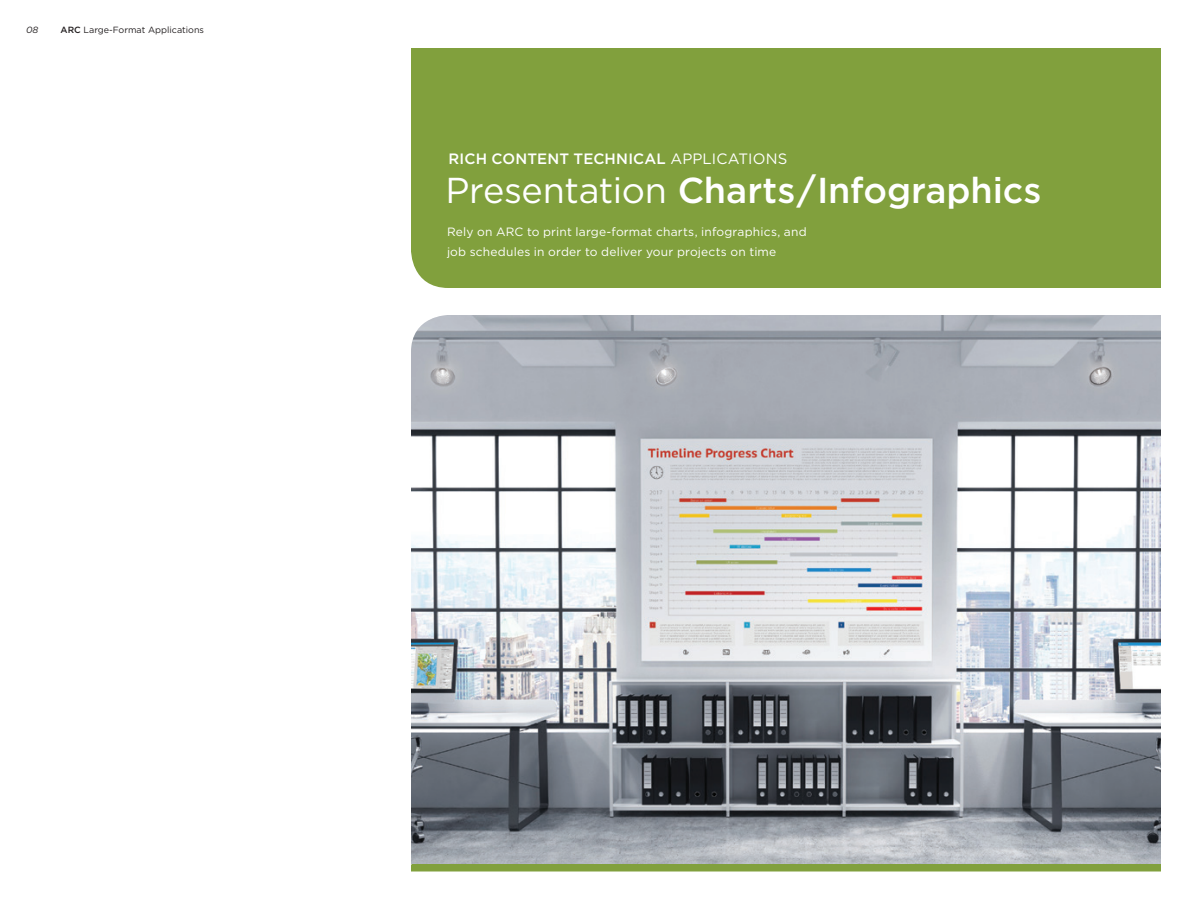
<style>
.page{position:relative;width:1188px;height:918px;background:#fff}
.page>*{position:absolute;margin:0;border:0;box-sizing:border-box;transform-origin:0 0}
.t1{font:500 36px "Gotham";color:#fff}
.t2{font:500 15px "Gotham";letter-spacing:.01em;color:#fff}
.t3{font:12px/19.5px "Gotham";letter-spacing:.015em;color:#fff}
.t4{font:9px "Gotham";color:#231f20}
.t5{font:italic 9px "Gotham";color:#231f20}
.s1{font-weight:500}
.s2{font-weight:400}
</style>
<div class="page">
<svg style="left:411px;top:864px;width:750px;height:8px"></svg>
<img style="left:411px;top:315px;width:750px;height:549px">
<div style="left:411px;top:48px;width:750px;height:240px;background:#81a03d"></div>
<p class="t5" style="left:26px;top:25px;width:14px">08</p>
<p class="t4" style="left:61px;top:24px;width:145px"><span class="s1">ARC</span> Large-Format Applications</p>
<p class="t2" style="left:448px;top:149px;width:340px">RICH CONTENT TECHNICAL <span class="s2">APPLICATIONS</span></p>
<p class="t1" style="left:446px;top:167px;width:598px"><span class="s2">Presentation</span> Charts/Infographics</p>
<p class="t3" style="left:447px;top:222px;width:361px">Rely on ARC to print large-format charts, infographics, and job schedules in order to deliver your projects on time</p>
</div>
